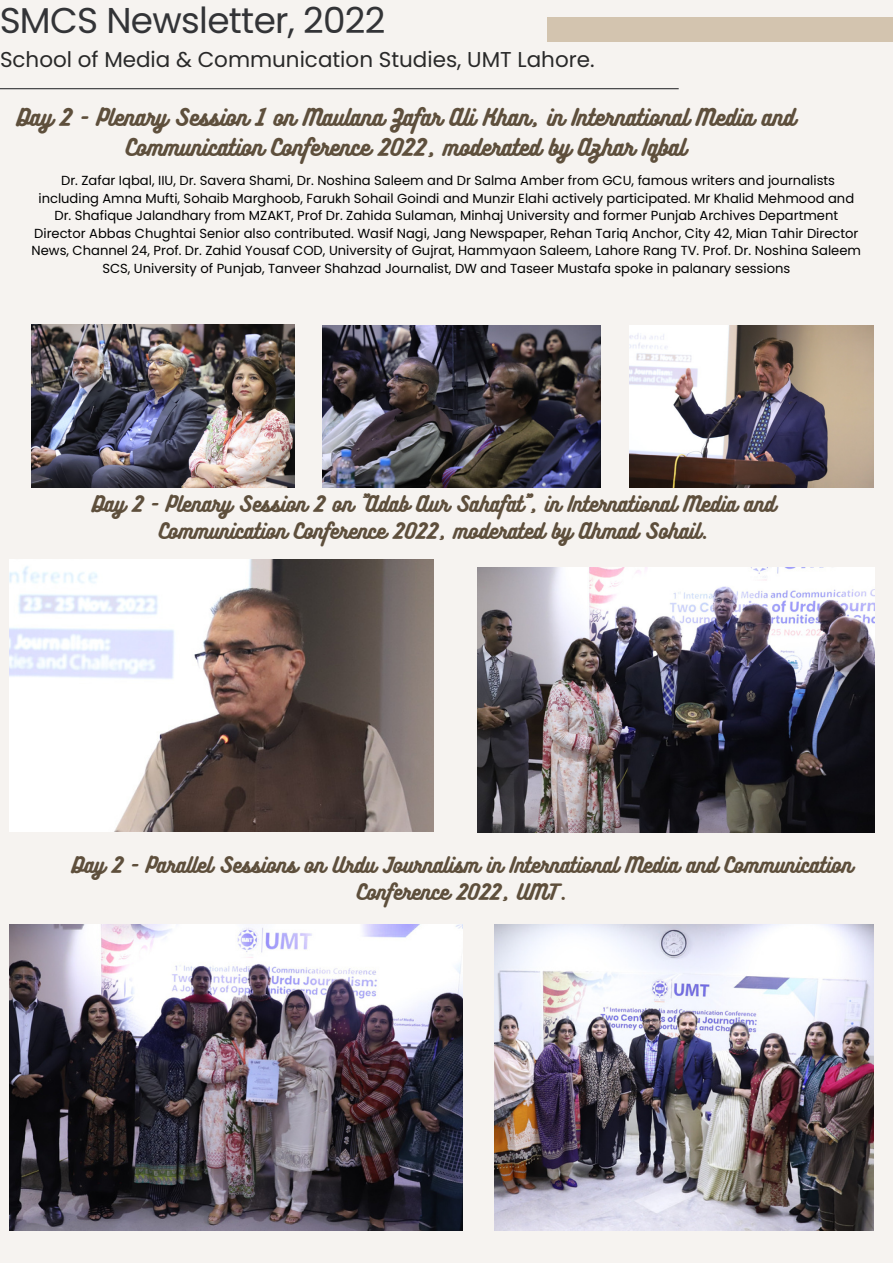
<style>
.page{position:relative;width:893px;height:1264px;background:#fff}
.page>*{position:absolute;margin:0;border:0;box-sizing:border-box;transform-origin:0 0}
.t1{font:35.85px "Poppins";letter-spacing:-.02em;color:#333437}
.t2{font:21.45px "Poppins";color:#292929}
.t3{font:21px/29.2px "Bukhari Script";color:#5e4f3c;text-align:center}
.t4{font:19.5px/27px "Bukhari Script";color:#5e4f3c;text-align:center}
.t5{font:13.05px/17.4px "Poppins";color:#000;text-align:center}
</style>
<div class="page">
<div style="left:0;top:0;width:892px;height:1262px;background:#f6f3f0"></div>
<img style="left:477px;top:568px;width:397px;height:264px">
<img style="left:10px;top:559px;width:424px;height:272px">
<img style="left:494px;top:924px;width:379px;height:306px">
<img style="left:629px;top:326px;width:244px;height:162px">
<img style="left:10px;top:924px;width:452px;height:306px">
<img style="left:31px;top:324px;width:263px;height:163px">
<img style="left:323px;top:326px;width:278px;height:162px">
<hr style="left:0;top:88px;width:678px;height:1px;background:#333437">
<div style="left:547px;top:17px;width:345px;height:25px;background:#d3c4af"></div>
<h1 class="t1" style="left:0;top:-5px;width:387px">SMCS Newsletter, 2022</h1>
<h2 class="t2" style="left:0;top:44px;width:596px">School of Media &amp; Communication Studies, UMT Lahore.</h2>
<h3 class="t3" style="left:17px;top:102px;width:779px">Day 2 - Plenary Session 1 on Maulana Zafar Ali Khan, in International Media and<br>Communication Conference 2022, moderated by Azhar Iqbal</h3>
<p class="t5" style="left:32px;top:172px;width:830px">Dr. Zafar Iqbal, IIU, Dr. Savera Shami, Dr. Noshina Saleem and Dr Salma Amber from GCU, famous writers and journalists including Amna Mufti, Sohaib Marghoob, Farukh Sohail Goindi and Munzir Elahi actively participated. Mr Khalid Mehmood and Dr. Shafique Jalandhary from MZAKT, Prof Dr. Zahida Sulaman, Minhaj University and former Punjab Archives Department Director Abbas Chughtai Senior also contributed. Wasif Nagi, Jang Newspaper, Rehan Tariq Anchor, City 42, Mian Tahir Director News, Channel 24, Prof. Dr. Zahid Yousaf COD, University of Gujrat, Hammyaon Saleem, Lahore Rang TV. Prof. Dr. Noshina Saleem SCS, University of Punjab, Tanveer Shahzad Journalist, DW and Taseer Mustafa spoke in palanary sessions</p>
<h3 class="t4" style="left:92px;top:489px;width:684px">Day 2 - Plenary Session 2 on "Adab Aur Sahafat", in International Media and<br>Communication Conference 2022, moderated by Ahmad Sohail.</h3>
<h3 class="t4" style="left:72px;top:850px;width:781px">Day 2 - Parallel Sessions on Urdu Journalism in International Media and Communication<br>Conference 2022, UMT.</h3>
</div>
